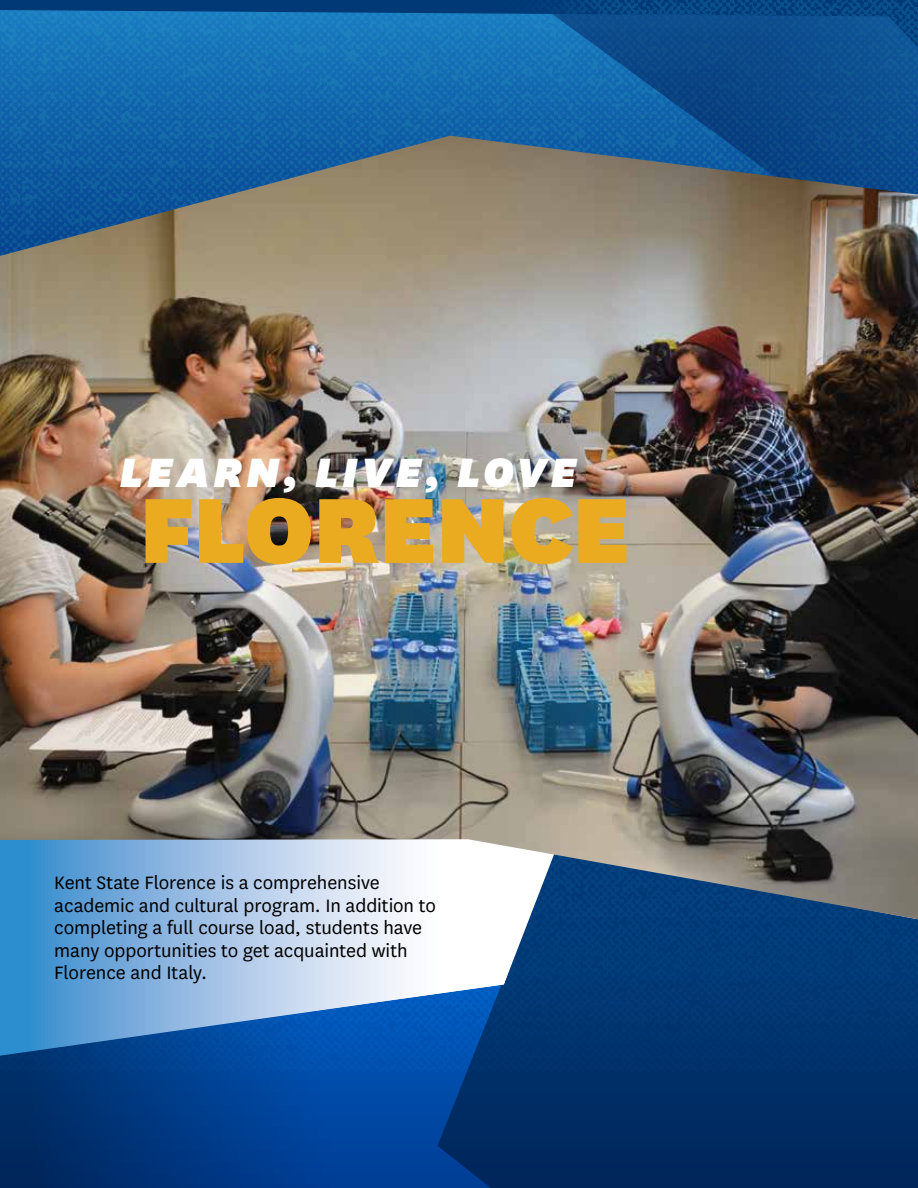
<style>
.page{position:relative;width:918px;height:1188px;background:#fff}
.page>*{position:absolute;margin:0;border:0;box-sizing:border-box;transform-origin:0 0}
.t1{font:900 108px "National";color:#ebab21}
.t2{font:italic 900 48px "National";letter-spacing:.09em;color:#fff}
.t3{font:21px/22.5px "National";letter-spacing:-.005em;color:#000}
</style>
<div class="page">
<div style="left:641px;top:1054px;width:277px;height:134px;background:#002b62"></div>
<img style="left:0;top:48px;width:517px;height:88px">
<svg style="left:517px;top:48px;width:401px;height:88px"></svg>
<svg style="left:0;top:1054px;width:641px;height:134px"></svg>
<div style="left:551px;top:919px;width:367px;height:135px;background:#013875"></div>
<svg style="left:0;top:0;width:464px;height:48px;fill:#1978bc"></svg>
<img style="left:464px;top:0;width:454px;height:48px">
<svg style="left:0;top:919px;width:551px;height:137px"></svg>
<img style="left:0;top:136px;width:918px;height:783px">
<h2 class="t2" style="left:120px;top:439px;width:458px">LEARN, LIVE, LOVE</h2>
<h1 class="t1" style="left:140px;top:455px;width:492px">FLORENCE</h1>
<p class="t3" style="left:54px;top:871px;width:383px">Kent State Florence is a comprehensive academic and cultural program. In addition to completing a full course load, students have many opportunities to get acquainted with Florence and Italy.</p>
</div>
